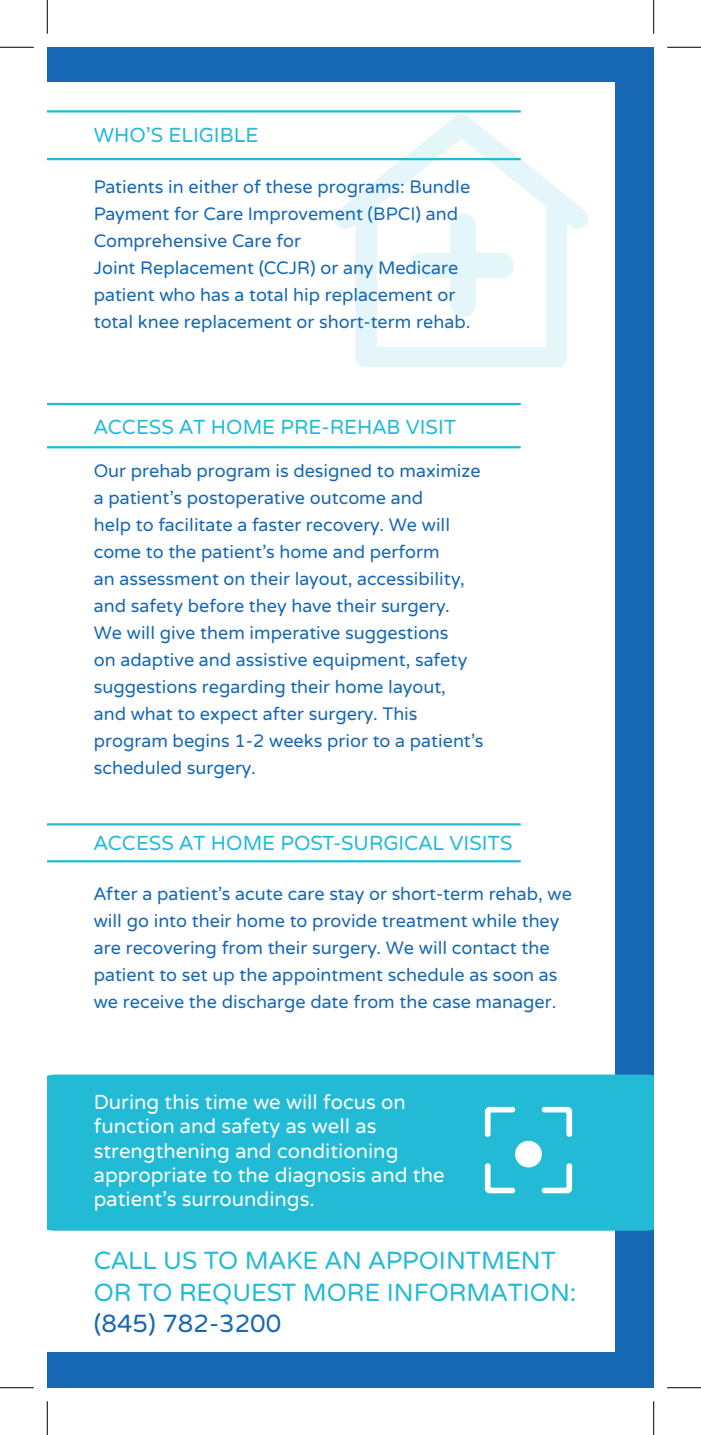
<style>
.page{position:relative;width:701px;height:1435px;background:#fff}
.page>*{position:absolute;margin:0;border:0;box-sizing:border-box;transform-origin:0 0}
.t1{font:24.75px/31.5px "Varela Round";color:#23bad6}
.t2{font:20.25px/24.3px "Varela Round";color:#fff}
.t3{font:20.25px "Varela Round";color:#23bad6}
.t4{font:18px/27px "Varela Round";color:#1668b4}
.s1{color:#1668b4}
</style>
<div class="page">
<div style="left:47px;top:47px;width:606px;height:1340px;background:#1668b4"></div>
<div style="left:47px;top:83px;width:567px;height:1269px;background:#fff"></div>
<hr style="left:47px;top:446px;width:473px;height:2px;background:#23bad6">
<hr style="left:47px;top:860px;width:473px;height:2px;background:#23bad6">
<hr style="left:47px;top:403px;width:473px;height:2px;background:#23bad6">
<hr style="left:47px;top:823px;width:473px;height:2px;background:#23bad6">
<img style="left:329px;top:110px;width:259px;height:256px">
<div style="left:47px;top:1074px;width:606px;height:156px;background:#23bad6"></div>
<hr style="left:47px;top:158px;width:473px;height:2px;background:#23bad6">
<hr style="left:47px;top:110px;width:473px;height:2px;background:#23bad6">
<img style="left:484px;top:1105px;width:88px;height:95px">
<hr style="left:0;top:47px;width:34px;height:1px;background:#000">
<hr style="left:667px;top:47px;width:33px;height:1px;background:#000">
<hr style="left:0;top:1387px;width:34px;height:1px;background:#000">
<hr style="left:667px;top:1387px;width:33px;height:1px;background:#000">
<hr style="left:47px;top:0;width:1px;height:34px;background:#000">
<hr style="left:47px;top:1400px;width:1px;height:34px;background:#000">
<hr style="left:653px;top:0;width:1px;height:34px;background:#000">
<hr style="left:653px;top:1400px;width:1px;height:34px;background:#000">
<p class="t3" style="left:94px;top:123px;width:166px">WHO’S ELIGIBLE</p>
<p class="t4" style="left:94px;top:174px;width:378px">Patients in either of these programs: Bundle Payment for Care Improvement (BPCI) and Comprehensive Care for<br>Joint Replacement (CCJR) or any Medicare patient who has a total hip replacement or total knee replacement or short-term rehab.</p>
<p class="t3" style="left:94px;top:415px;width:364px">ACCESS AT HOME PRE-REHAB VISIT</p>
<p class="t4" style="left:94px;top:458px;width:391px">Our prehab program is designed to maximize a patient’s postoperative outcome and<br>help to facilitate a faster recovery. We will come to the patient’s home and perform<br>an assessment on their layout, accessibility, and safety before they have their surgery.<br>We will give them imperative suggestions<br>on adaptive and assistive equipment, safety suggestions regarding their home layout,<br>and what to expect after surgery. This program begins 1-2 weeks prior to a patient’s scheduled surgery.</p>
<p class="t3" style="left:94px;top:831px;width:420px">ACCESS AT HOME POST-SURGICAL VISITS</p>
<p class="t4" style="left:94px;top:880px;width:479px">After a patient’s acute care stay or short-term rehab, we will go into their home to provide treatment while they are recovering from their surgery. We will contact the patient to set up the appointment schedule as soon as we receive the discharge date from the case manager.</p>
<p class="t2" style="left:94px;top:1090px;width:352px">During this time we will focus on function and safety as well as strengthening and conditioning appropriate to the diagnosis and the patient’s surroundings.</p>
<p class="t1" style="left:94px;top:1245px;width:463px">CALL US TO MAKE AN APPOINTMENT</p>
<p class="t1" style="left:94px;top:1276px;width:484px">OR TO REQUEST MORE INFORMATION: <span class="s1">(845) 782-3200</span></p>
</div>
